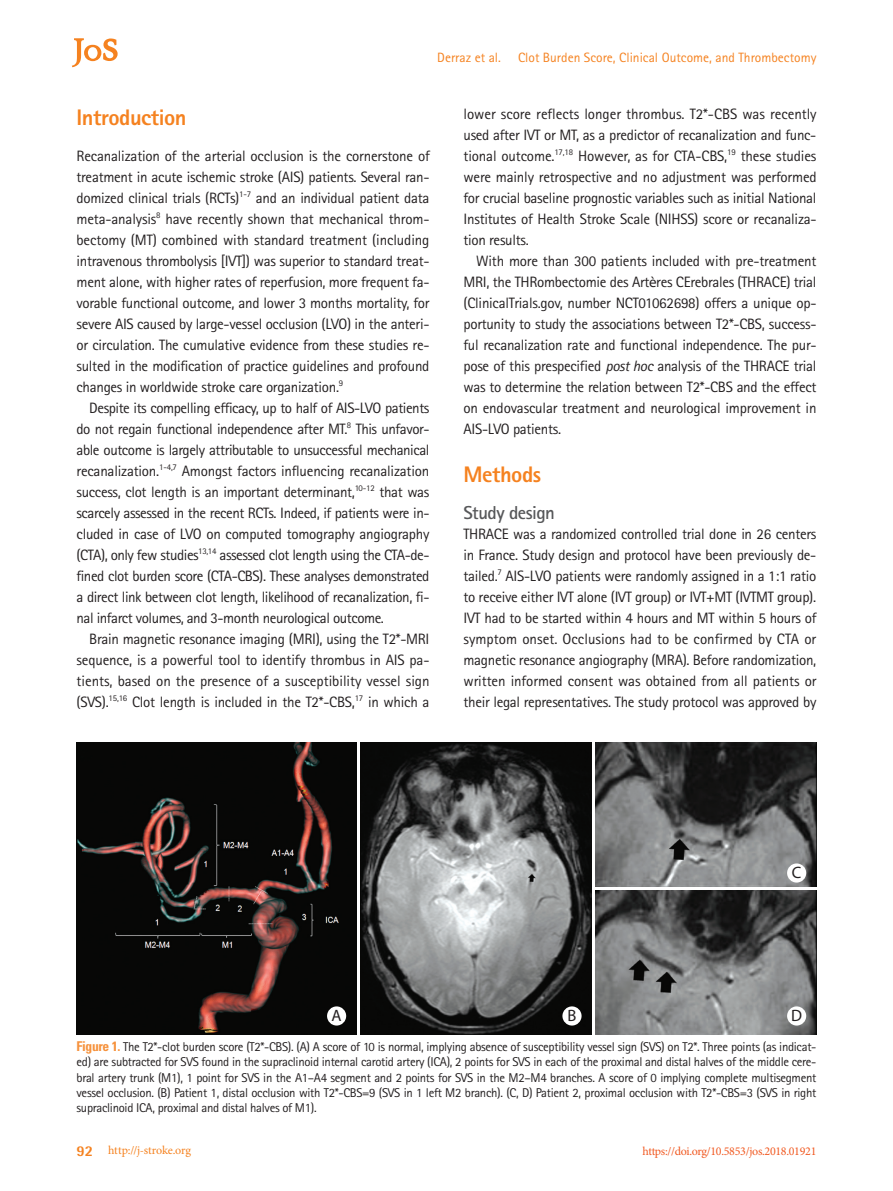
<style>
.page{position:relative;width:893px;height:1191px;background:#fff}
.page>*{position:absolute;margin:0;border:0;box-sizing:border-box;transform-origin:0 0}
.t1{font:800 22.5px "Rotis Sans Serif Std";letter-spacing:-.02em;color:#f58220}
.t2{font:700 18.75px "Rotis Sans Serif Std";letter-spacing:-.03em;color:#57585a}
.t3{font:16.5px "Myriad Pro";color:#231f20}
.t4{font:15px/21px "Rotis Sans Serif Std";letter-spacing:-.02em;color:#231f20;text-align:justify}
.t5{font:13.5px "Rotis Sans Serif Std";color:#f58220}
.t6{font:12.75px/15.5px "Rotis Sans Serif Std";letter-spacing:-.025em;color:#231f20;text-align:justify}
.t7{font:12px "Minion Pro";letter-spacing:-.025em;color:#f15921}
.t8{font:12px "Minion Pro";letter-spacing:-.015em;color:#f58220}
.s1{font-family:"Myriad Pro"}
.s2{font-style:italic}
.s3{font-family:"Univers LT Std";font-weight:700;font-stretch:condensed;font-size:13.5px;color:#f6923c}
.s4{font-family:"Rotis Semi Sans Std";font-weight:800;font-size:15px}
</style>
<div class="page">
<svg style="left:72px;top:38px;width:46px;height:29px"></svg>
<img style="left:77px;top:742px;width:279px;height:292px">
<div style="left:327px;top:1006px;width:19px;height:19px;background:#fff;border-radius:50%"></div>
<img style="left:360px;top:742px;width:232px;height:292px">
<div style="left:562px;top:1006px;width:20px;height:19px;background:#fff;border-radius:50%"></div>
<img style="left:596px;top:742px;width:220px;height:144px">
<div style="left:787px;top:863px;width:19px;height:19px;background:#fff;border-radius:50%"></div>
<img style="left:596px;top:890px;width:220px;height:144px">
<div style="left:787px;top:1006px;width:19px;height:19px;background:#fff;border-radius:50%"></div>
<p class="t5" style="left:437px;top:50px;width:65px">Derraz et al.</p>
<p class="t5" style="left:518px;top:50px;width:300px">Clot Burden Score, Clinical Outcome, and Thrombectomy</p>
<h1 class="t1" style="left:77px;top:103px;width:112px">Introduction</h1>
<p class="t4" style="left:77px;top:145px;width:355px">Recanalization of the arterial occlusion is the cornerstone of treatment in acute ischemic stroke (AIS) patients. Several ran&shy;domized clinical trials (RCTs)<sup>1-7</sup> and an individual patient data meta-analysis<sup>8</sup> have recently shown that mechanical throm&shy;bectomy (MT) combined with standard treatment (including intravenous thrombolysis [IVT]) was superior to standard treat&shy;ment alone, with higher rates of reperfusion, more frequent fa&shy;vorable functional outcome, and lower 3 months mortality, for severe AIS caused by large-vessel occlusion (LVO) in the anteri&shy;or circulation. The cumulative evidence from these studies re&shy;sulted in the modification of practice guidelines and profound changes in worldwide stroke care organization.<sup>9</sup></p>
<p class="t4" style="left:77px;top:397px;width:354px;text-indent:13px">Despite its compelling efficacy, up to half of AIS-LVO patients do not regain functional independence after MT.<sup>8</sup> This unfavor&shy;able outcome is largely attributable to unsuccessful mechanical recanalization.<sup>1-4,7</sup> Amongst factors influencing recanalization success, clot length is an important determinant,<sup>10-12</sup> that was scarcely assessed in the recent RCTs. Indeed, if patients were in&shy;cluded in case of LVO on computed tomography angiography (CTA), only few studies<sup>13,14</sup> assessed clot length using the CTA-de&shy;fined clot burden score (CTA-CBS). These analyses demonstrated a direct link between clot length, likelihood of recanalization, fi&shy;nal infarct volumes, and 3-month neurological outcome.</p>
<p class="t4" style="left:77px;top:628px;width:355px;text-indent:13px">Brain magnetic resonance imaging (MRI), using the T2*-MRI sequence, is a powerful tool to identify thrombus in AIS pa&shy;tients, based on the presence of a susceptibility vessel sign (SVS).<sup>15,16</sup> Clot length is included in the T2*-CBS,<sup>17</sup> in which a</p>
<p class="t4" style="left:463px;top:103px;width:355px">lower score reflects longer thrombus. T2*-CBS was recently used after IVT or MT, as a predictor of recanalization and func&shy;tional outcome.<sup>17,18</sup> However, as for CTA-CBS,<sup>19</sup> these studies were mainly retrospective and no adjustment was performed for crucial baseline prognostic variables such as initial National Institutes of Health Stroke Scale (NIHSS) score or recanaliza&shy;tion results.</p>
<p class="t4" style="left:463px;top:250px;width:355px;text-indent:13px">With more than 300 patients included with pre-treatment MRI, the THRombectomie des Art<span class="s1">è</span>res CErebrales (THRACE) trial (ClinicalTrials.gov, number NCT01062698) offers a unique op&shy;portunity to study the associations between T2*-CBS, success&shy;ful recanalization rate and functional independence. The pur&shy;pose of this prespecified <span class="s2">post hoc</span> analysis of the THRACE trial was to determine the relation between T2*-CBS and the effect on endovascular treatment and neurological improvement in AIS-LVO patients.</p>
<h1 class="t1" style="left:463px;top:460px;width:79px">Methods</h1>
<p class="t2" style="left:463px;top:500px;width:93px">Study design</p>
<p class="t4" style="left:463px;top:523px;width:354px">THRACE was a randomized controlled trial done in 26 centers in France. Study design and protocol have been previously de&shy;tailed.<sup>7</sup> AIS-LVO patients were randomly assigned in a 1:1 ratio to receive either IVT alone (IVT group) or IVT+MT (IVTMT group).<br>IVT had to be started within 4 hours and MT within 5 hours of symptom onset. Occlusions had to be confirmed by CTA or magnetic resonance angiography (MRA). Before randomization, written informed consent was obtained from all patients or their legal representatives. The study protocol was approved by</p>
<p class="t3" style="left:792px;top:862px;width:11px">C</p>
<p class="t3" style="left:331px;top:1005px;width:12px">A</p>
<p class="t3" style="left:567px;top:1005px;width:10px">B</p>
<p class="t3" style="left:791px;top:1005px;width:12px">D</p>
<p class="t6" style="left:77px;top:1038px;width:741px"><span class="s3">Figure 1.</span> The T2*-clot burden score (T2*-CBS). (A) A score of 10 is normal, implying absence of susceptibility vessel sign (SVS) on T2*. Three points (as indicat&shy;ed) are subtracted for SVS found in the supraclinoid internal carotid artery (ICA), 2 points for SVS in each of the proximal and distal halves of the middle cere&shy;bral artery trunk (M1), 1 point for SVS in the A1–A4 segment and 2 points for SVS in the M2–M4 branches. A score of 0 implying complete multisegment vessel occlusion. (B) Patient 1, distal occlusion with T2*-CBS=9 (SVS in 1 left M2 branch). (C, D) Patient 2, proximal occlusion with T2*-CBS=3 (SVS in right supraclinoid ICA, proximal and distal halves of M1).</p>
<p class="t8" style="left:77px;top:1142px;width:116px"><span class="s4">92</span> http://j-stroke.org</p>
<p class="t7" style="left:643px;top:1143px;width:175px">https://doi.org/10.5853/jos.2018.01921</p>
</div>
